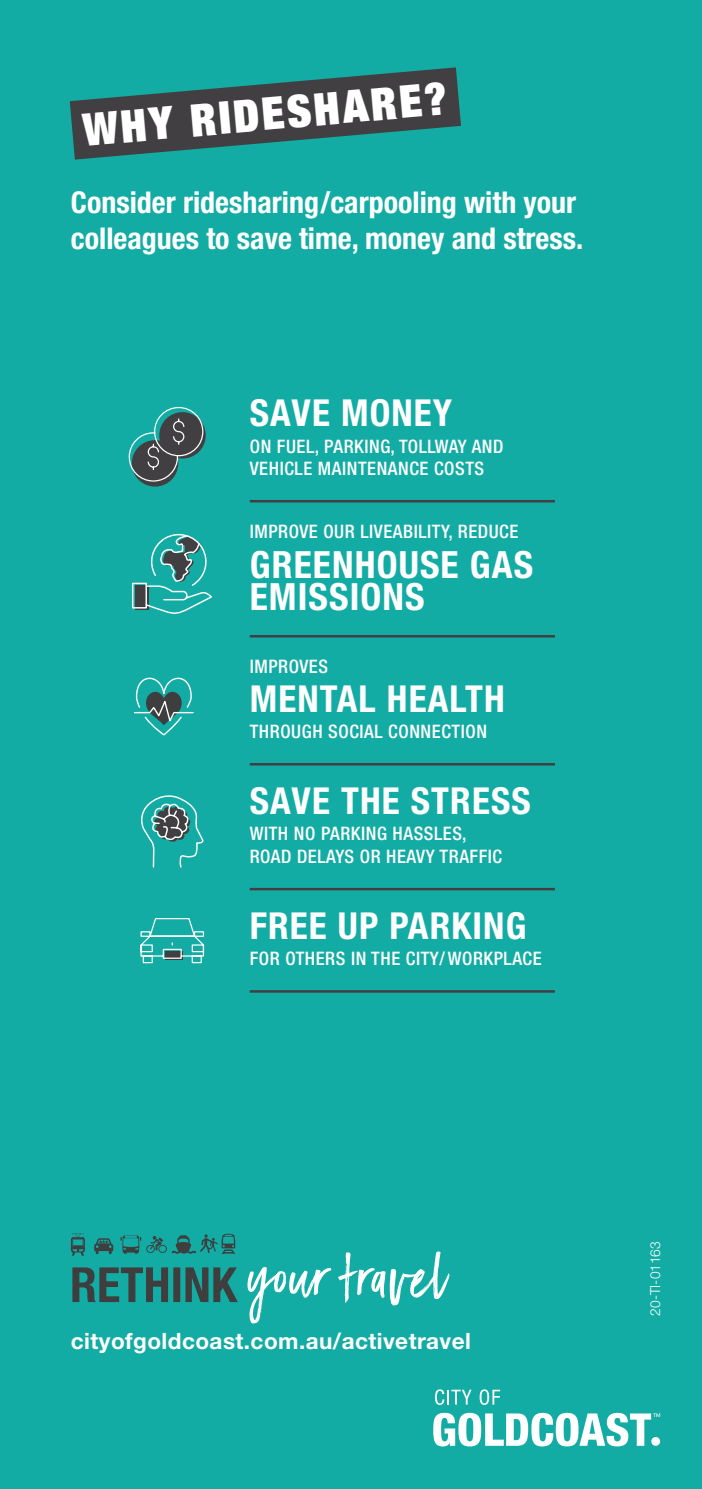
<style>
.page{position:relative;width:702px;height:1489px;background:#fff}
.page>*{position:absolute;margin:0;border:0;box-sizing:border-box;transform-origin:0 0}
.t1{font:900 condensed 45.25px "Helvetica Neue LT Std";color:#fff}
.t2{font:700 condensed 37.5px/32.5px "Helvetica Neue LT Std";letter-spacing:.03em;color:#fff}
.t3{font:700 condensed 37.25px "Helvetica Neue LT Std";letter-spacing:.03em;color:#fff}
.t4{font:700 condensed 30px/36px "Helvetica Neue LT Std";color:#fff}
.t5{font:700 22.5px "Helvetica Neue LT Std";letter-spacing:.02em;color:#fff}
.t6{font:500 condensed 18.5px/22.5px "Helvetica Neue LT Std";letter-spacing:.03em;color:#fff}
.t7{font:300 13.75px "Helvetica Neue LT Std";color:#fff}
</style>
<div class="page">
<div style="left:0;top:0;width:702px;height:1488px;background:#13aca4"></div>
<svg style="left:69px;top:67px;width:392px;height:93px"></svg>
<hr style="left:250px;top:500px;width:305px;height:2px;background:#413f41">
<hr style="left:250px;top:887px;width:305px;height:3px;background:#413f41">
<hr style="left:250px;top:990px;width:305px;height:2px;background:#413f41">
<div style="left:132px;top:440px;width:46px;height:46px;background:#413f41;border-radius:50%"></div>
<svg style="left:128px;top:406px;width:76px;height:76px"></svg>
<hr style="left:250px;top:635px;width:305px;height:2px;background:#413f41">
<div style="left:135px;top:585px;width:14px;height:24px;background:#413f41"></div>
<div style="left:132px;top:582px;width:15px;height:26px;border:1px solid #fff"></div>
<svg style="left:144px;top:533px;width:68px;height:81px"></svg>
<svg style="left:141px;top:795px;width:63px;height:73px"></svg>
<svg style="left:134px;top:677px;width:60px;height:59px"></svg>
<svg style="left:435px;top:1389px;width:36px;height:15px"></svg>
<svg style="left:479px;top:1389px;width:21px;height:15px"></svg>
<svg style="left:433px;top:1412px;width:227px;height:34px"></svg>
<hr style="left:250px;top:763px;width:305px;height:2px;background:#413f41">
<svg style="left:140px;top:918px;width:65px;height:45px"></svg>
<svg style="left:71px;top:1233px;width:14px;height:22px"></svg>
<svg style="left:94px;top:1238px;width:19px;height:16px"></svg>
<svg style="left:121px;top:1233px;width:114px;height:20px"></svg>
<svg style="left:72px;top:1267px;width:165px;height:34px"></svg>
<svg style="left:247px;top:1251px;width:202px;height:72px"></svg>
<h1 class="t1" style="left:80px;top:101px;width:367px;rotate:-5deg">WHY RIDESHARE?</h1>
<h3 class="t4" style="left:71px;top:184px;width:514px">Consider ridesharing/carpooling with your colleagues to save time, money and stress.</h3>
<h3 class="t3" style="left:250px;top:390px;width:204px">SAVE MONEY</h3>
<p class="t6" style="left:250px;top:434px;width:255px">ON FUEL, PARKING, TOLLWAY AND<br>VEHICLE MAINTENANCE COSTS</p>
<p class="t6" style="left:250px;top:520px;width:270px">IMPROVE OUR LIVEABILITY, REDUCE</p>
<h2 class="t2" style="left:250px;top:547px;width:285px">GREENHOUSE GAS<br>EMISSIONS</h2>
<p class="t6" style="left:250px;top:655px;width:80px">IMPROVES</p>
<h3 class="t3" style="left:250px;top:676px;width:256px">MENTAL HEALTH</h3>
<p class="t6" style="left:250px;top:720px;width:239px">THROUGH SOCIAL CONNECTION</p>
<h3 class="t3" style="left:250px;top:778px;width:282px">SAVE THE STRESS</h3>
<p class="t6" style="left:250px;top:822px;width:254px">WITH NO PARKING HASSLES,<br>ROAD DELAYS OR HEAVY TRAFFIC</p>
<h3 class="t3" style="left:250px;top:903px;width:278px">FREE UP PARKING</h3>
<p class="t6" style="left:250px;top:947px;width:293px">FOR OTHERS IN THE CITY/ WORKPLACE</p>
<p class="t5" style="left:71px;top:1327px;width:401px">cityofgoldcoast.com.au/activetravel</p>
<p class="t7" style="left:646px;top:1315px;width:76px;rotate:-90deg">20-TI-01163</p>
</div>
